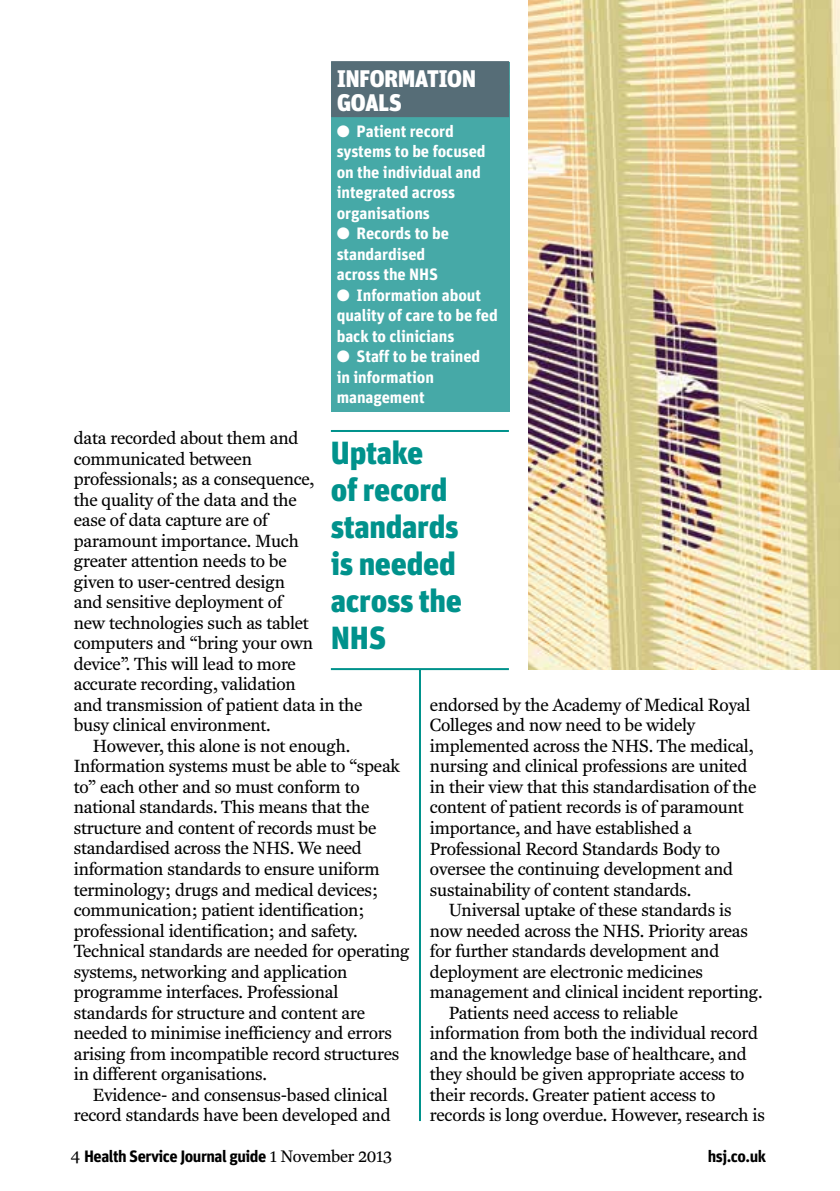
<style>
.page{position:relative;width:840px;height:1191px;background:#fff}
.page>*{position:absolute;margin:0;border:0;box-sizing:border-box;transform-origin:0 0}
.t1{font:900 32px/37px "Unit";letter-spacing:-.01em;color:#00928c}
.t2{font:900 24px/24px "Unit";letter-spacing:-.025em;color:#fff}
.t3{font:18px/20.6px "Fenway";letter-spacing:-.01em;color:#000}
.t4{font:700 16.4px/20.4px "Unit";letter-spacing:-.005em;color:#fff}
.t5{font:700 16.4px "Unit";letter-spacing:-.03em;color:#000}
.s1{font-family:"Fenway";font-weight:400;font-size:17px}
</style>
<div class="page">
<hr style="left:331px;top:430px;width:177px;height:2px;background:#00928c">
<hr style="left:331px;top:668px;width:177px;height:2px;background:#00928c">
<hr style="left:419px;top:670px;width:2px;height:451px;background:#00928c">
<img style="left:528px;top:0;width:311px;height:670px">
<div style="left:331px;top:62px;width:178px;height:350px;background:#46a9a7"></div>
<div style="left:331px;top:61px;width:178px;height:32px;background:#566d77"></div>
<div style="left:331px;top:85px;width:178px;height:32px;background:#566d77"></div>
<h2 class="t2" style="left:336px;top:66px;width:92px">in formation goals</h2>
<p class="t4" style="left:336px;top:120px;width:150px">● Patient record systems to be focused on the individual and integrated across organisations</p>
<p class="t4" style="left:336px;top:223px;width:114px">● Records to be standardised across the NHS</p>
<p class="t4" style="left:336px;top:284px;width:162px">● Information about quality of care to be fed back to clinicians</p>
<p class="t4" style="left:336px;top:346px;width:145px">● Staff to be trained in information management</p>
<p class="t3" style="left:74px;top:428px;width:290px">data recorded about them and communicated between<br>professionals; as a consequence,<br>the quality of the data and the<br>ease of data capture are of<br>paramount importance. Much<br>greater attention needs to be<br>given to user-centred design<br>and sensitive deployment of<br>new technologies such as tablet computers and “bring your own device”. This will lead to more accurate recording, validation<br>and transmission of patient data in the busy clinical environment.</p>
<p class="t3" style="left:74px;top:735px;width:337px;text-indent:19px">However, this alone is not enough.<br>Information systems must be able to “speak to” each other and so must conform to national standards. This means that the structure and content of records must be standardised across the NHS. We need information standards to ensure uniform terminology; drugs and medical devices; communication; patient identification; professional identification; and safety.<br>Technical standards are needed for operating systems, networking and application programme interfaces. Professional standards for structure and content are needed to minimise inefficiency and errors arising from incompatible record structures in different organisations.</p>
<p class="t3" style="left:74px;top:1084px;width:318px;text-align:right">Evidence- and consensus-based clinical record standards have been developed and</p>
<h1 class="t1" style="left:331px;top:434px;width:132px">Uptake<br>of record standards is needed across the<br>NHS</h1>
<p class="t3" style="left:429px;top:694px;width:328px">endorsed by the Academy of Medical Royal Colleges and now need to be widely implemented across the NHS. The medical, nursing and clinical professions are united in their view that this standardisation of the content of patient records is of paramount importance, and have established a Professional Record Standards Body to oversee the continuing development and sustainability of content standards.</p>
<p class="t3" style="left:448px;top:899px;width:284px">Universal uptake of these standards is</p>
<p class="t3" style="left:429px;top:920px;width:319px">now needed across the NHS. Priority areas</p>
<p class="t3" style="left:429px;top:940px;width:291px">for further standards development and</p>
<p class="t3" style="left:429px;top:961px;width:274px">deployment are electronic medicines</p>
<p class="t3" style="left:429px;top:981px;width:334px">management and clinical incident reporting.</p>
<p class="t3" style="left:448px;top:1002px;width:230px">Patients need access to reliable</p>
<p class="t3" style="left:429px;top:1022px;width:329px">information from both the individual record</p>
<p class="t3" style="left:429px;top:1043px;width:318px">and the knowledge base of healthcare, and</p>
<p class="t3" style="left:429px;top:1063px;width:316px">they should be given appropriate access to</p>
<p class="t3" style="left:429px;top:1084px;width:287px">their records. Greater patient access to</p>
<p class="t3" style="left:429px;top:1104px;width:336px">records is long overdue. However, research is</p>
<p class="t5" style="left:71px;top:1146px;width:322px"><span class="s1">4</span> Health Service Journal guide <span class="s1">1 November 2013</span></p>
<p class="t5" style="left:707px;top:1146px;width:60px">hsj.co.uk</p>
</div>
